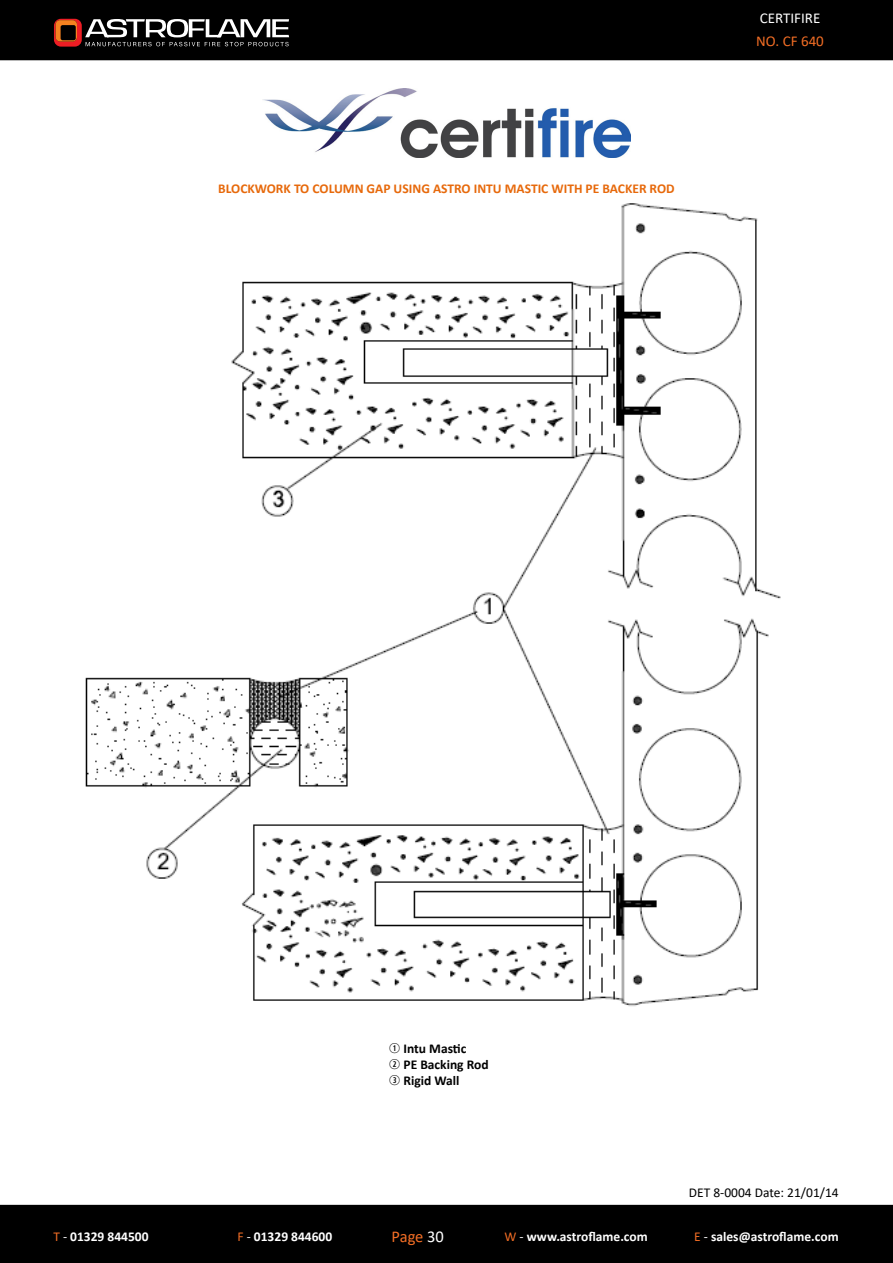
<style>
.page{position:relative;width:893px;height:1263px;background:#fff}
.page>*{position:absolute;margin:0;border:0;box-sizing:border-box;transform-origin:0 0}
.t1{font:16.5px "Calibri";letter-spacing:-.005em;color:#f36e25}
.t2{font:15px "Calibri";color:#fff}
.t3{font:15px "Calibri";color:#f36e25}
.t4{font:700 13.5px "Calibri";color:#fff}
.t5{font:700 13.5px "Calibri";color:#e7690b}
.t6{font:700 13.5px/16.2px "Calibri";color:#000}
.t7{font:13.5px "Calibri";color:#000}
.s1{font-family:"Combi Numerals";font-weight:400}
.s2{font-weight:400;color:#f36e25}
.s3{font-weight:400}
.s4{color:#fff}
</style>
<div class="page">
<div style="left:0;top:0;width:893px;height:60px;background:#000"></div>
<div style="left:0;top:1205px;width:893px;height:58px;background:#000"></div>
<svg style="left:54px;top:19px;width:235px;height:28px"></svg>
<img style="left:85px;top:203px;width:696px;height:804px">
<svg style="left:336px;top:203px;width:22px;height:799px"></svg>
<img style="left:262px;top:88px;width:369px;height:69px">
<p class="t5" style="left:218px;top:179px;width:458px">BLOCKWORK TO COLUMN GAP USING ASTRO INTU MASTIC WITH PE BACKER ROD</p>
<p class="t2" style="left:760px;top:7px;width:62px">CERTIFIRE</p>
<p class="t3" style="left:756px;top:30px;width:69px">NO. CF 640</p>
<p class="t6" style="left:389px;top:1040px;width:101px"><span class="s1">q</span> Intu Mastic<br><span class="s1">w</span> PE Backing Rod <span class="s1">e</span> Rigid Wall</p>
<p class="t7" style="left:689px;top:1183px;width:151px">DET 8-0004 Date: 21/01/14</p>
<p class="t4" style="left:53px;top:1227px;width:97px"><span class="s2">T</span> <span class="s3">-</span> 01329 844500</p>
<p class="t4" style="left:238px;top:1227px;width:96px"><span class="s2">F</span> <span class="s3">-</span> 01329 844600</p>
<p class="t1" style="left:392px;top:1225px;width:54px">Page <span class="s4">30</span></p>
<p class="t4" style="left:505px;top:1227px;width:145px"><span class="s2">W</span> <span class="s3">-</span> www.astroflame.com</p>
<p class="t4" style="left:694px;top:1227px;width:146px"><span class="s2">E</span> <span class="s3">-</span> sales@astroflame.com</p>
</div>
